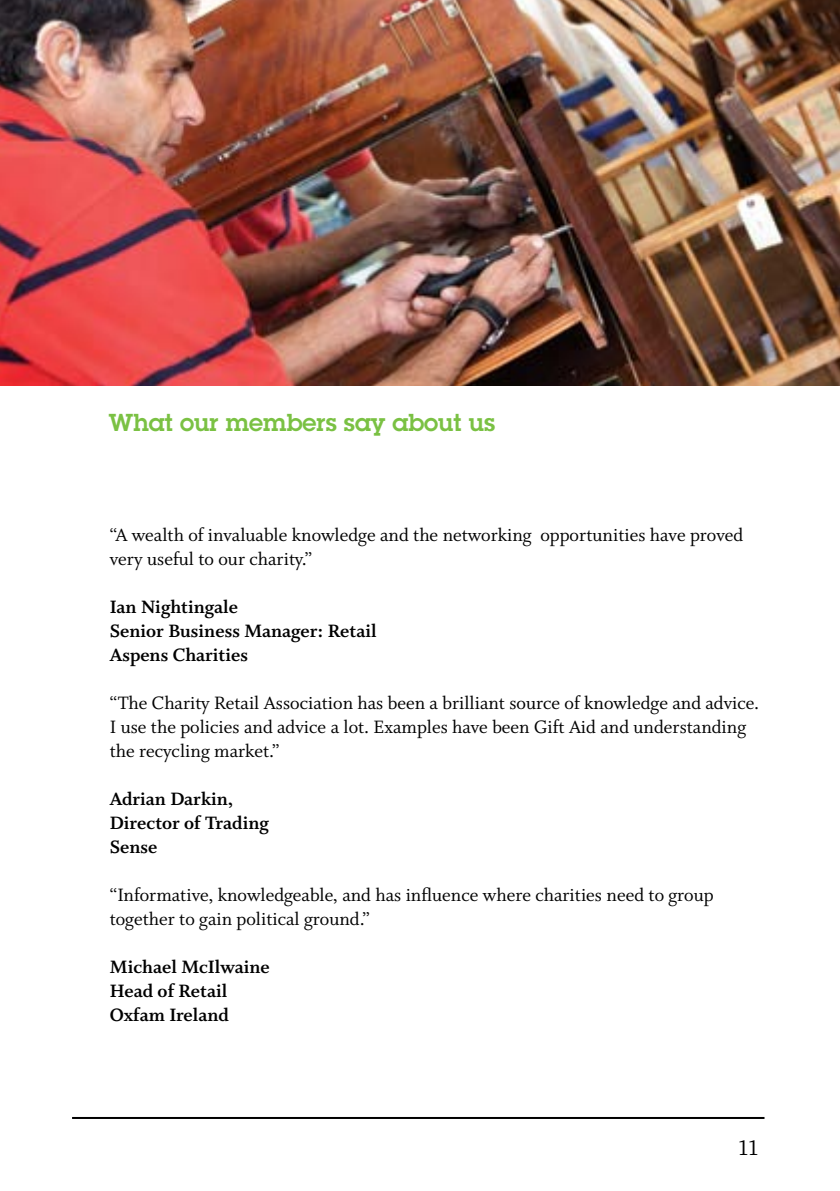
<style>
.page{position:relative;width:840px;height:1191px;background:#fff}
.page>*{position:absolute;margin:0;border:0;box-sizing:border-box;transform-origin:0 0}
.t1{font:600 24px "Lubalin Graph Std";color:#7ac143}
.t2{font:24px "Whitman";color:#000}
.t3{font:20px/24px "Whitman";color:#000}
.t4{font:700 20px/24px "Whitman";color:#000}
</style>
<div class="page">
<hr style="left:72px;top:1117px;width:692px;height:2px;background:#000">
<img style="left:0;top:0;width:839px;height:386px">
<p class="t1" style="left:109px;top:406px;width:387px">What our members say about us</p>
<p class="t3" style="left:110px;top:523px;width:634px">“A wealth of invaluable knowledge and the networking opportunities have proved very useful to our charity.”</p>
<p class="t4" style="left:110px;top:595px;width:268px">Ian Nightingale<br>Senior Business Manager: Retail<br>Aspens Charities</p>
<p class="t3" style="left:110px;top:691px;width:650px">“The Charity Retail Association has been a brilliant source of knowledge and advice.<br>I use the policies and advice a lot. Examples have been Gift Aid and understanding the recycling market.”</p>
<p class="t4" style="left:110px;top:787px;width:160px">Adrian Darkin,<br>Director of Trading<br>Sense</p>
<p class="t3" style="left:110px;top:883px;width:605px">“Informative, knowledgeable, and has influence where charities need to group together to gain political ground.”</p>
<p class="t4" style="left:110px;top:955px;width:161px">Michael McIlwaine<br>Head of Retail<br>Oxfam Ireland</p>
<p class="t2" style="left:738px;top:1134px;width:21px">11</p>
</div>
